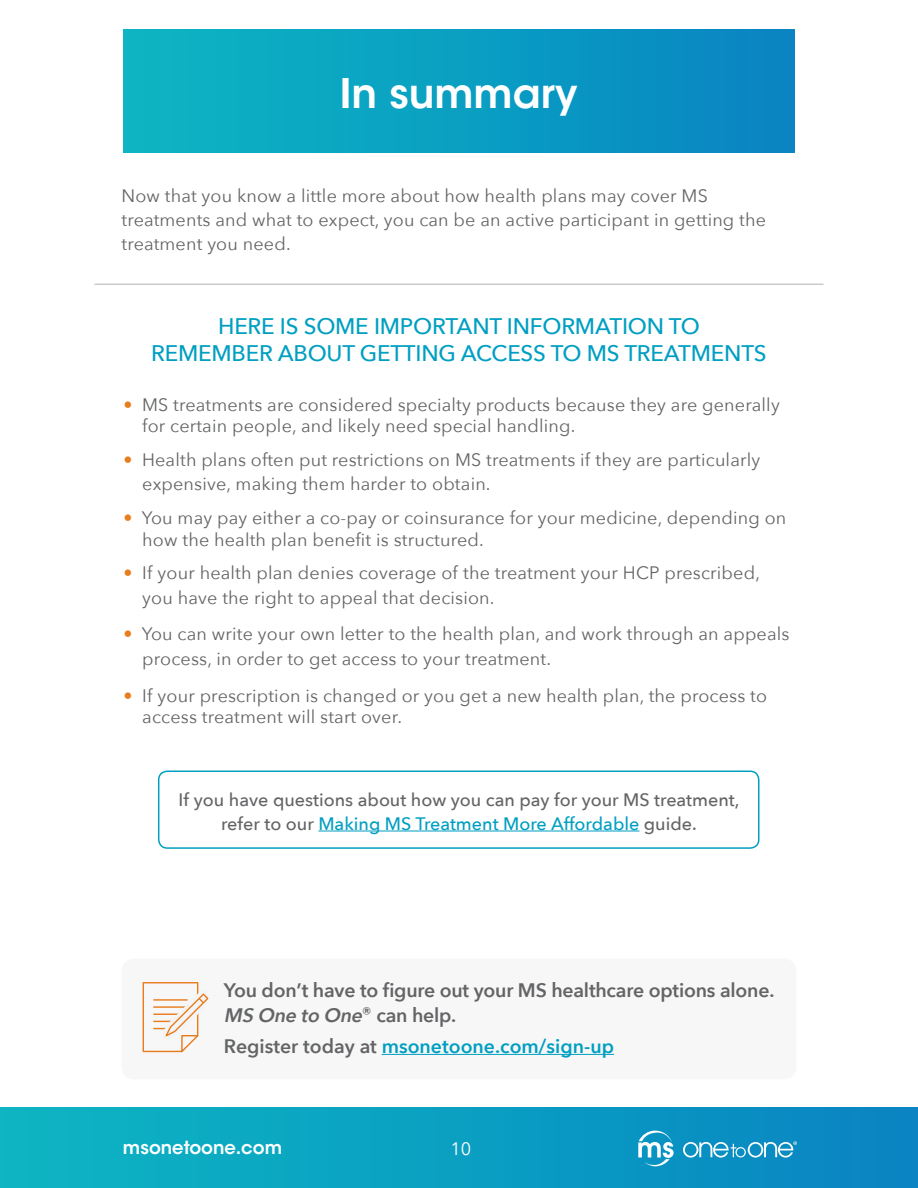
<style>
.page{position:relative;width:918px;height:1188px;background:#fff}
.page>*{position:absolute;margin:0;border:0;box-sizing:border-box;transform-origin:0 0}
.t1{font:600 40.5px "ITC Avant Garde Std";color:#fff}
.t2{font:500 22.5px/27px "Avenir Next";letter-spacing:-.01em;color:#009fc2;text-align:center}
.t3{font:600 19.5px/25.5px "Avenir Next";letter-spacing:-.01em;color:#636466}
.t4{font:600 19.5px "Avenir Next";color:#009fc2}
.t5{font:18px/21.6px "Avenir Next";letter-spacing:.01em;color:#636466}
.t6{font:500 18px/24px "Avenir Next";color:#636466;text-align:center}
.t7{font:600 18px "ITC Avant Garde Std";color:#fff}
.t8{font:18px "Avenir Next";color:#fff}
.s1{color:#e87d1e}
.s2{color:#009fc2}
.s3{font-style:italic}
.s4{color:#636466}
</style>
<div class="page">
<div style="left:0;top:1107px;width:918px;height:81px;background:linear-gradient(to right,#0db7c2,#0985c2)"></div>
<svg style="left:638px;top:1131px;width:36px;height:35px"></svg>
<svg style="left:683px;top:1141px;width:114px;height:17px;background:#4dadd2"></svg>
<svg style="left:124px;top:29px;width:670px;height:123px;background:#0a9dc2"></svg>
<hr style="left:318px;top:831px;width:321px;height:1px;background:#009fc2">
<hr style="left:94px;top:284px;width:730px;height:1px;background:#636466">
<div style="left:121px;top:958px;width:675px;height:122px;background:#f7f7f7;border-radius:13px"></div>
<hr style="left:382px;top:1054px;width:232px;height:1px;background:#009fc2">
<svg style="left:142px;top:982px;width:67px;height:71px"></svg>
<div style="left:158px;top:771px;width:602px;height:78px;border:2px solid #009fc2;border-radius:9px"></div>
<h1 class="t1" style="left:340px;top:68px;width:239px">In summary</h1>
<p class="t5" style="left:122px;top:183px;width:646px;line-height:24px">Now that you know a little more about how health plans may cover MS treatments and what to expect, you can be an active participant in getting the treatment you need.</p>
<p class="t2" style="left:151px;top:312px;width:617px">HERE IS SOME IMPORTANT INFORMATION TO<br>REMEMBER ABOUT GETTING ACCESS TO MS TREATMENTS</p>
<p class="t5" style="left:142px;top:393px;width:639px;text-indent:-19px"><span class="s1">•</span> MS treatments are considered specialty products because they are generally for certain people, and likely need special handling.</p>
<p class="t5" style="left:142px;top:446px;width:620px;line-height:24.6px;text-indent:-19px"><span class="s1">•</span> Health plans often put restrictions on MS treatments if they are particularly expensive, making them harder to obtain.</p>
<p class="t5" style="left:142px;top:506px;width:646px;text-indent:-19px"><span class="s1">•</span> You may pay either a co-pay or coinsurance for your medicine, depending on how the health plan benefit is structured.</p>
<p class="t5" style="left:142px;top:560px;width:619px;line-height:24.6px;text-indent:-19px"><span class="s1">•</span> If your health plan denies coverage of the treatment your HCP prescribed, you have the right to appeal that decision.</p>
<p class="t5" style="left:142px;top:621px;width:649px;line-height:24.6px;text-indent:-19px"><span class="s1">•</span> You can write your own letter to the health plan, and work through an appeals process, in order to get access to your treatment.</p>
<p class="t5" style="left:142px;top:684px;width:626px;text-indent:-19px"><span class="s1">•</span> If your prescription is changed or you get a new health plan, the process to access treatment will start over.</p>
<p class="t6" style="left:179px;top:787px;width:562px">If you have questions about how you can pay for your MS treatment, refer to our <span class="s2">Making MS Treatment More Affordable</span> guide.</p>
<p class="t3" style="left:224px;top:977px;width:552px">You don’t have to figure out your MS healthcare options alone.<br><span class="s3">MS One to One</span><sup>®</sup> ca n h e l p .</p>
<p class="t4" style="left:224px;top:1029px;width:392px"><span class="s4">Register today at</span> msonetoone.com/sign-up</p>
<p class="t7" style="left:123px;top:1136px;width:161px">msonetoone.com</p>
<p class="t8" style="left:451px;top:1133px;width:22px">10</p>
</div>
